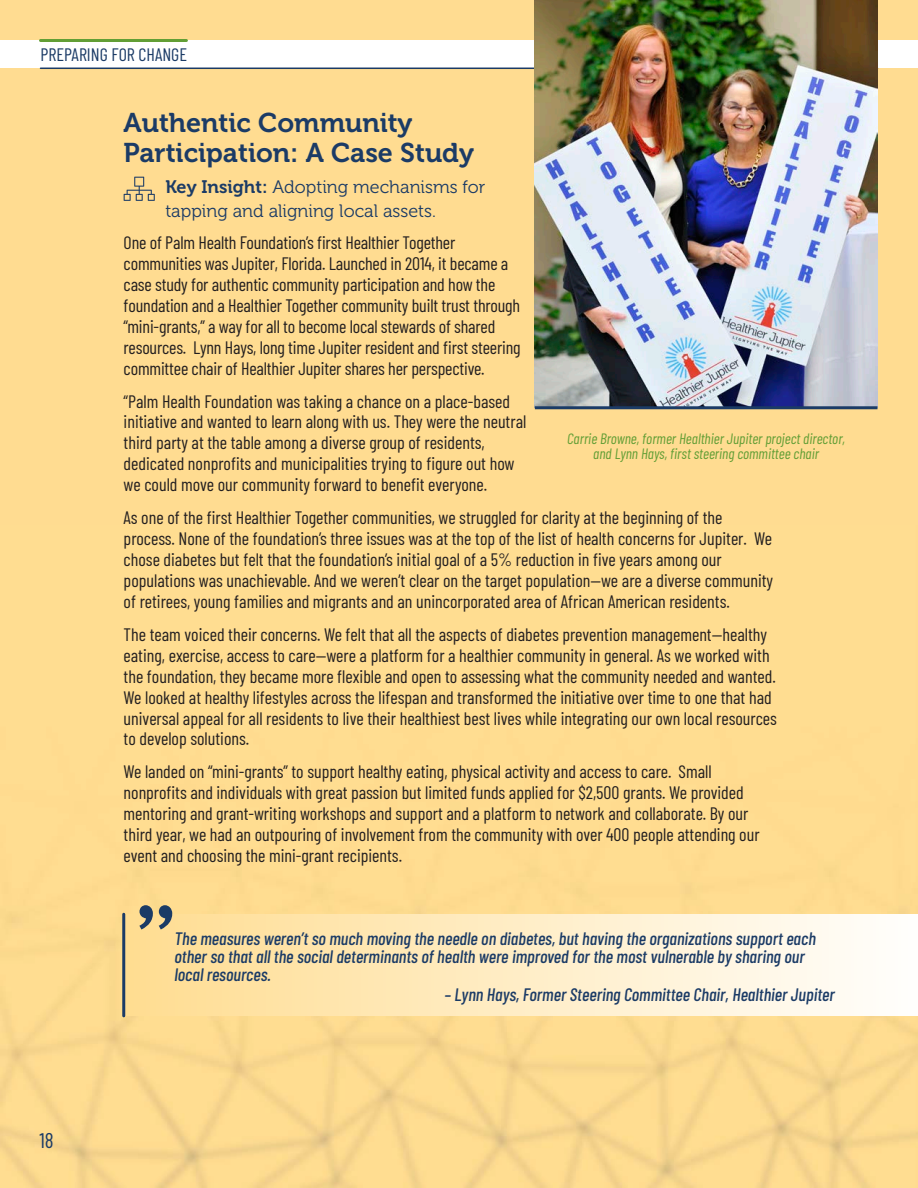
<style>
.page{position:relative;width:918px;height:1188px;background:#fff}
.page>*{position:absolute;margin:0;border:0;box-sizing:border-box;transform-origin:0 0}
.t1{font:108px "Andale Mono";color:#1b3b66}
.t2{font:27px/29.1px "Museo 700";color:#1b3b66}
.t3{font:21px "Barlow Condensed";color:#1b3b66}
.t4{font:18px/21px "Barlow Condensed";color:#231f20}
.t5{font:italic 500 18px/18px "Barlow Condensed";color:#1b3b66}
.t6{font:18px/24.6px "Museo 300";color:#1b3b66}
.t7{font:18px "Barlow Condensed";color:#1b3b66}
.t8{font:italic 15px/15px "Barlow Condensed";color:#629e35;text-align:center}
.s1{font-family:"Museo 700"}
</style>
<div class="page">
<div style="left:0;top:0;width:918px;height:40px;background:#ffdc91"></div>
<div style="left:0;top:68px;width:918px;height:1120px;background:#ffdc91"></div>
<img style="left:0;top:912px;width:918px;height:276px">
<hr style="left:40px;top:68px;width:838px;height:1px;background:#1b3b66">
<hr style="left:40px;top:39px;width:146px;height:3px;background:#629e35">
<svg style="left:124px;top:177px;width:31px;height:24px"></svg>
<div style="left:124px;top:914px;width:794px;height:102px;background:linear-gradient(to right,#ffdc90,#fffefd)"></div>
<hr style="left:122px;top:914px;width:3px;height:102px;background:#1b3b66">
<img style="left:535px;top:0;width:343px;height:406px">
<hr style="left:535px;top:406px;width:343px;height:3px;background:#1b3b66">
<p class="t7" style="left:40px;top:43px;width:148px">PREPARING FOR CHANGE</p>
<h2 class="t2" style="left:124px;top:111px;width:352px">Authentic Community<br>Participation: A Case Study</h2>
<p class="t6" style="left:165px;top:176px;width:321px"><span class="s1">Key Insight:</span> Adopting mechanisms for tapping and aligning local assets.</p>
<p class="t4" style="left:124px;top:231px;width:398px">One of Palm Health Foundation’s first Healthier Together communities was Jupiter, Florida. Launched in 2014, it became a case study for authentic community participation and how the foundation and a Healthier Together community built trust through “mini-grants,” a way for all to become local stewards of shared resources. Lynn Hays, long time Jupiter resident and first steering committee chair of Healthier Jupiter shares her perspective.</p>
<p class="t4" style="left:124px;top:390px;width:404px">“Palm Health Foundation was taking a chance on a place-based initiative and wanted to learn along with us. They were the neutral third party at the table among a diverse group of residents, dedicated nonprofits and municipalities trying to figure out how we could move our community forward to benefit everyone.</p>
<p class="t4" style="left:124px;top:506px;width:651px">As one of the first Healthier Together communities, we struggled for clarity at the beginning of the process. None of the foundation’s three issues was at the top of the list of health concerns for Jupiter. We chose diabetes but felt that the foundation’s initial goal of a 5% reduction in five years among our populations was unachievable. And we weren’t clear on the target population—we are a diverse community of retirees, young families and migrants and an unincorporated area of African American residents.</p>
<p class="t4" style="left:124px;top:623px;width:655px">The team voiced their concerns. We felt that all the aspects of diabetes prevention management—healthy eating, exercise, access to care—were a platform for a healthier community in general. As we worked with the foundation, they became more flexible and open to assessing what the community needed and wanted.<br>We looked at healthy lifestyles across the lifespan and transformed the initiative over time to one that had universal appeal for all residents to live their healthiest best lives while integrating our own local resources to develop solutions.</p>
<p class="t4" style="left:124px;top:761px;width:637px">We landed on “mini-grants” to support healthy eating, physical activity and access to care. Small nonprofits and individuals with great passion but limited funds applied for $2,500 grants. We provided mentoring and grant-writing workshops and support and a platform to network and collaborate. By our third year, we had an outpouring of involvement from the community with over 400 people attending our event and choosing the mini-grant recipients.</p>
<p class="t8" style="left:567px;top:431px;width:279px">Carrie Browne, former Healthier Jupiter project director, and Lynn Hays, first steering committee chair</p>
<h1 class="t1" style="left:124px;top:905px;width:66px">”</h1>
<p class="t5" style="left:175px;top:929px;width:643px">The measures weren’t so much moving the needle on diabetes, but having the organizations support each other so that all the social determinants of health were improved for the most vulnerable by sharing our local resources.</p>
<p class="t3" style="left:39px;top:1127px;width:16px">18</p>
<p class="t5" style="left:444px;top:985px;width:392px">– Lynn Hays, Former Steering Committee Chair, Healthier Jupiter</p>
</div>
